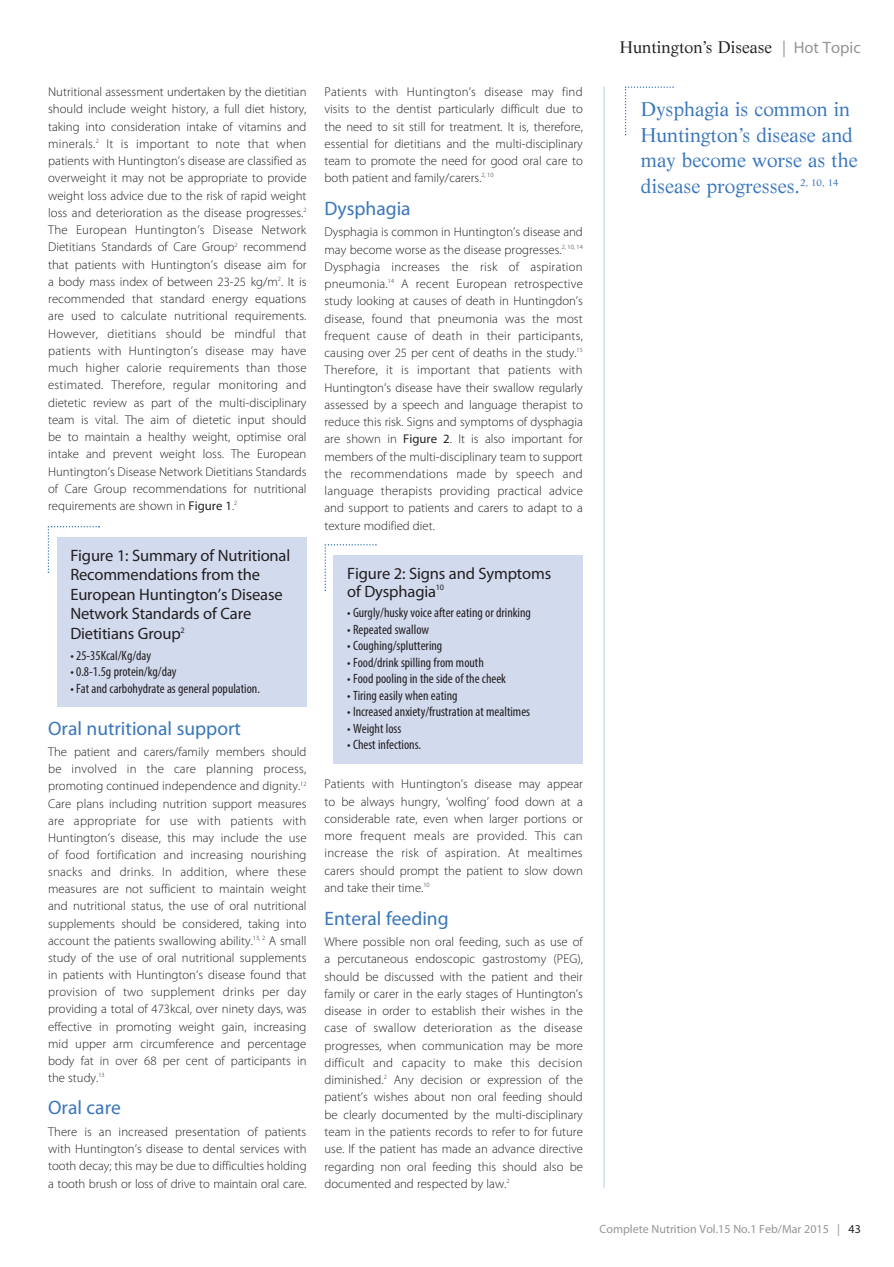
<style>
.page{position:relative;width:894px;height:1267px;background:#fff}
.page>*{position:absolute;margin:0;border:0;box-sizing:border-box;transform-origin:0 0}
.t1{font:19.5px/25.5px "Life";color:#3976bc}
.t2{font:19.5px "Myriad Pro";color:#3976bc}
.t3{font:16.5px/19.5px "Myriad Pro";letter-spacing:-.01em;color:#231f20}
.t4{font:16.5px "Life";color:#231f20}
.t5{font:condensed 13.5px "Myriad Pro";color:#231f20}
.t6{font:300 12.75px/17.2px "Myriad Pro";color:#231f20;text-align:justify}
.t7{font:12px "Myriad Pro";color:#939598}
.s1{font-weight:400}
.s2{font-family:"Myriad Pro";color:#939598}
.s3{color:#231f20}
</style>
<div class="page">
<hr style="left:603px;top:86px;width:1px;height:1102px;background:#d2daee">
<svg style="left:624px;top:86px;width:49px;height:49px"></svg>
<div style="left:57px;top:537px;width:249px;height:169px;background:#d2daee"></div>
<svg style="left:48px;top:526px;width:52px;height:47px"></svg>
<div style="left:334px;top:555px;width:249px;height:208px;background:#d2daee"></div>
<svg style="left:324px;top:544px;width:52px;height:47px"></svg>
<p class="t6" style="left:48px;top:84px;width:260px">Nutritional assessment undertaken by the dietitian should include weight history, a full diet history, taking into consideration intake of vitamins and minerals.<sup>2</sup> It is important to note that when patients with Huntington’s disease are classified as overweight it may not be appropriate to provide weight loss advice due to the risk of rapid weight loss and deterioration as the disease progresses.<sup>2<br></sup>The European Huntington’s Disease Network Dietitians Standards of Care Group<sup>2</sup> recommend that patients with Huntington’s disease aim for a body mass index of between 23-25 kg/m<sup>2</sup>. It is recommended that standard energy equations are used to calculate nutritional requirements.<br>However, dietitians should be mindful that patients with Huntington’s disease may have much higher calorie requirements than those estimated. Therefore, regular monitoring and dietetic review as part of the multi-disciplinary team is vital. The aim of dietetic input should be to maintain a healthy weight, optimise oral intake and prevent weight loss. The European Huntington’s Disease Network Dietitians Standards of Care Group recommendations for nutritional requirements are shown in <span class="s1">Figure 1</span>.<sup>2</sup></p>
<p class="t3" style="left:70px;top:547px;width:221px">Figure 1: Summary of Nutritional<br>Recommendations from the<br>European Huntington’s Disease<br>Network Standards of Care<br>Dietitians Group<sup>2</sup></p>
<p class="t5" style="left:70px;top:650px;width:82px">• 25-35Kcal/Kg/day</p>
<p class="t5" style="left:70px;top:667px;width:108px">• 0.8-1.5g protein/kg/day</p>
<p class="t5" style="left:70px;top:683px;width:191px">• Fat and carbohydrate as general population.</p>
<h1 class="t2" style="left:48px;top:721px;width:194px">Oral nutritional support</h1>
<p class="t6" style="left:48px;top:744px;width:260px">The patient and carers/family members should be involved in the care planning process, promoting continued independence and dignity.<sup>12<br></sup>Care plans including nutrition support measures are appropriate for use with patients with Huntington’s disease, this may include the use of food fortification and increasing nourishing snacks and drinks. In addition, where these measures are not sufficient to maintain weight and nutritional status, the use of oral nutritional supplements should be considered, taking into account the patients swallowing ability.<sup>13,</sup> <sup>2</sup> A small study of the use of oral nutritional supplements in patients with Huntington’s disease found that provision of two supplement drinks per day providing a total of 473kcal, over ninety days, was effective in promoting weight gain, increasing mid upper arm circumference and percentage body fat in over 68 per cent of participants in the study.<sup>13</sup></p>
<h1 class="t2" style="left:48px;top:1100px;width:74px">Oral care</h1>
<p class="t6" style="left:48px;top:1124px;width:260px">There is an increased presentation of patients with Huntington’s disease to dental services with tooth decay; this may be due to difficulties holding a tooth brush or loss of drive to maintain oral care.</p>
<p class="t6" style="left:324px;top:84px;width:260px">Patients with Huntington’s disease may find visits to the dentist particularly difficult due to the need to sit still for treatment. It is, therefore, essential for dietitians and the multi-disciplinary team to promote the need for good oral care to both patient and family/carers.<sup>2,</sup> <sup>10</sup></p>
<h1 class="t2" style="left:324px;top:201px;width:88px">Dysphagia</h1>
<p class="t6" style="left:324px;top:224px;width:260px">Dysphagia is common in Huntington’s disease and may become worse as the disease progresses.<sup>2,</sup> <sup>10,</sup> <sup>14<br></sup>Dysphagia increases the risk of aspiration pneumonia.<sup>14</sup> A recent European retrospective study looking at causes of death in Huntingdon’s disease, found that pneumonia was the most frequent cause of death in their participants, causing over 25 per cent of deaths in the study.<sup>15<br></sup>Therefore, it is important that patients with Huntington’s disease have their swallow regularly assessed by a speech and language therapist to reduce this risk. Signs and symptoms of dysphagia are shown in <span class="s1">Figure 2</span>. It is also important for members of the multi-disciplinary team to support the recommendations made by speech and language therapists providing practical advice and support to patients and carers to adapt to a texture modified diet.</p>
<p class="t3" style="left:347px;top:565px;width:205px;line-height:18px">Figure 2: Signs and Symptoms of Dysphagia<sup>10</sup></p>
<p class="t5" style="left:347px;top:608px;width:185px">• Gurgly/husky voice after eating or drinking</p>
<p class="t5" style="left:347px;top:624px;width:83px">• Repeated swallow</p>
<p class="t5" style="left:347px;top:641px;width:97px">• Coughing/spluttering</p>
<p class="t5" style="left:347px;top:657px;width:138px">• Food/drink spilling from mouth</p>
<p class="t5" style="left:347px;top:674px;width:160px">• Food pooling in the side of the cheek</p>
<p class="t5" style="left:347px;top:690px;width:112px">• Tiring easily when eating</p>
<p class="t5" style="left:347px;top:707px;width:184px">• Increased anxiety/frustration at mealtimes</p>
<p class="t5" style="left:347px;top:723px;width:56px">• Weight loss</p>
<p class="t5" style="left:347px;top:740px;width:75px">• Chest infections.</p>
<p class="t6" style="left:324px;top:776px;width:260px">Patients with Huntington’s disease may appear to be always hungry, ‘wolfing’ food down at a considerable rate, even when larger portions or more frequent meals are provided. This can increase the risk of aspiration. At mealtimes carers should prompt the patient to slow down and take their time.<sup>10</sup></p>
<h1 class="t2" style="left:324px;top:910px;width:126px">Enteral feeding</h1>
<p class="t6" style="left:324px;top:934px;width:260px">Where possible non oral feeding, such as use of a percutaneous endoscopic gastrostomy (PEG), should be discussed with the patient and their family or carer in the early stages of Huntington’s disease in order to establish their wishes in the case of swallow deterioration as the disease progresses, when communication may be more difficult and capacity to make this decision diminished.<sup>2</sup> Any decision or expression of the patient’s wishes about non oral feeding should be clearly documented by the multi-disciplinary team in the patients records to refer to for future use. If the patient has made an advance directive regarding non oral feeding this should also be documented and respected by law.<sup>2</sup></p>
<p class="t4" style="left:620px;top:40px;width:242px">Huntington’s Disease <span class="s2">| Hot Topic</span></p>
<h1 class="t1" style="left:640px;top:98px;width:218px">Dysphagia is common in<br>Huntington’s disease and may become worse as the disease progresses.<sup>2,</sup> <sup>10,</sup> <sup>14</sup></h1>
<p class="t7" style="left:599px;top:1224px;width:263px">Complete Nutrition Vol.15 No.1 Feb/Mar 2015 | <span class="s3">43</span></p>
</div>
